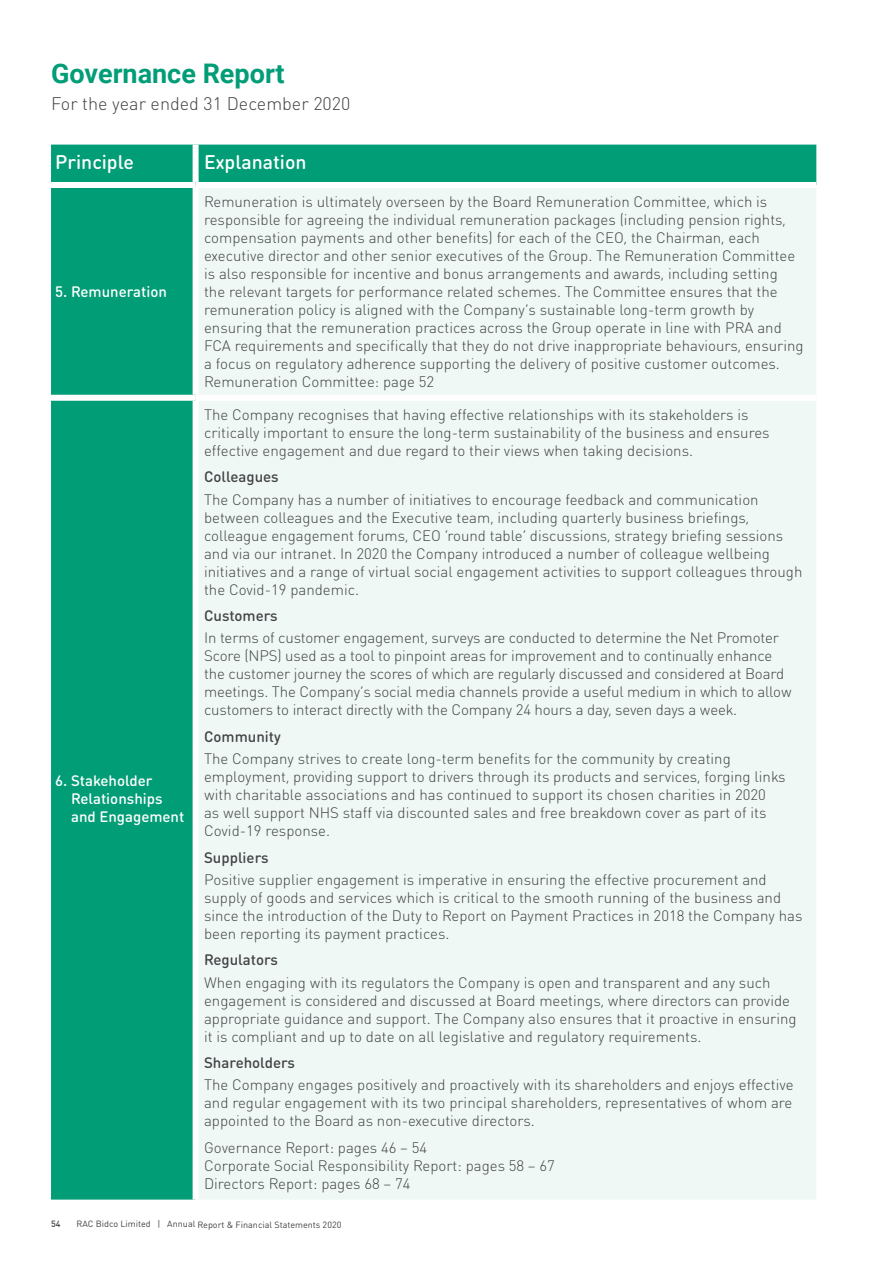
<style>
.page{position:relative;width:893px;height:1263px;background:#fff}
.page>*{position:absolute;margin:0;border:0;box-sizing:border-box;transform-origin:0 0}
.Page_Start_Heading{font:700 27px "Roboto";color:#009d76}
.Sub_Head_1_Grey{font:500 19.5px "DIN Round OT";color:#fff}
.Page_Start_Sub_Headi{font:300 18px "DIN Round OT";color:#434246}
.Light_Table_Ranged_L{font:300 15px/18px "DIN Round OT";color:#434246}
.Sub_Head_2_11pt_Grey{font:500 15px "DIN Round OT";color:#434246}
.Bold_Table_Ranged_Le{font:500 15px/18px "DIN Round OT";color:#fff}
.t1{font:9px "DIN Round OT";letter-spacing:-.005em;color:#434246}
.t2{font:500 9px "DIN Round OT";color:#434246}
</style>
<div class="page">
<div style="left:51px;top:145px;width:765px;height:37px;background:#009d76"></div>
<div style="left:51px;top:188px;width:142px;height:1011px;background:#009d76"></div>
<div style="left:199px;top:188px;width:617px;height:1011px;background:#eff8f5"></div>
<div style="left:193px;top:145px;width:6px;height:37px;background:#fff"></div>
<div style="left:51px;top:395px;width:145px;height:6px;background:#fff"></div>
<div style="left:196px;top:395px;width:620px;height:6px;background:#fff"></div>
<p class="Page_Start_Heading" style="left:51px;top:54px;width:235px">Governance Report</p>
<p class="Page_Start_Sub_Headi" style="left:51px;top:92px;width:301px">For the year ended 31 December 2020</p>
<p class="Sub_Head_1_Grey" style="left:55px;top:150px;width:80px">Principle</p>
<p class="Sub_Head_1_Grey" style="left:204px;top:150px;width:104px">Explanation</p>
<p class="Bold_Table_Ranged_Le" style="left:55px;top:282px;width:113px">5. Remuneration</p>
<p class="Bold_Table_Ranged_Le" style="left:71px;top:772px;width:115px;text-indent:-16px">6. Stakeholder<br>Relationships and Engagement</p>
<p class="Light_Table_Ranged_L" style="left:204px;top:193px;width:601px">Remuneration is ultimately overseen by the Board Remuneration Committee, which is responsible for agreeing the individual remuneration packages (including pension rights, compensation payments and other benefits) for each of the CEO, the Chairman, each executive director and other senior executives of the Group. The Remuneration Committee is also responsible for incentive and bonus arrangements and awards, including setting<br>the relevant targets for performance related schemes. The Committee ensures that the remuneration policy is aligned with the Company’s sustainable long-term growth by ensuring that the remuneration practices across the Group operate in line with PRA and FCA requirements and specifically that they do not drive inappropriate behaviours, ensuring a focus on regulatory adherence supporting the delivery of positive customer outcomes.<br>Remuneration Committee: page 52</p>
<p class="Light_Table_Ranged_L" style="left:204px;top:405px;width:567px">The Company recognises that having effective relationships with its stakeholders is critically important to ensure the long-term sustainability of the business and ensures effective engagement and due regard to their views when taking decisions.</p>
<p class="Sub_Head_2_11pt_Grey" style="left:204px;top:467px;width:76px">Colleagues</p>
<p class="Light_Table_Ranged_L" style="left:204px;top:490px;width:600px">The Company has a number of initiatives to encourage feedback and communication between colleagues and the Executive team, including quarterly business briefings, colleague engagement forums, CEO ‘round table’ discussions, strategy briefing sessions and via our intranet. In 2020 the Company introduced a number of colleague wellbeing initiatives and a range of virtual social engagement activities to support colleagues through the Covid-19 pandemic.</p>
<p class="Sub_Head_2_11pt_Grey" style="left:204px;top:606px;width:75px">Customers</p>
<p class="Light_Table_Ranged_L" style="left:204px;top:629px;width:589px">In terms of customer engagement, surveys are conducted to determine the Net Promoter Score (NPS) used as a tool to pinpoint areas for improvement and to continually enhance the customer journey the scores of which are regularly discussed and considered at Board meetings. The Company’s social media channels provide a useful medium in which to allow customers to interact directly with the Company 24 hours a day, seven days a week.</p>
<p class="Sub_Head_2_11pt_Grey" style="left:204px;top:727px;width:78px">Community</p>
<p class="Light_Table_Ranged_L" style="left:204px;top:750px;width:583px">The Company strives to create long-term benefits for the community by creating employment, providing support to drivers through its products and services, forging links with charitable associations and has continued to support its chosen charities in 2020<br>as well support NHS staff via discounted sales and free breakdown cover as part of its Covid-19 response.</p>
<p class="Sub_Head_2_11pt_Grey" style="left:204px;top:848px;width:66px">Suppliers</p>
<p class="Light_Table_Ranged_L" style="left:204px;top:870px;width:600px">Positive supplier engagement is imperative in ensuring the effective procurement and supply of goods and services which is critical to the smooth running of the business and since the introduction of the Duty to Report on Payment Practices in 2018 the Company has been reporting its payment practices.</p>
<p class="Sub_Head_2_11pt_Grey" style="left:204px;top:950px;width:75px">Regulators</p>
<p class="Light_Table_Ranged_L" style="left:204px;top:973px;width:594px">When engaging with its regulators the Company is open and transparent and any such engagement is considered and discussed at Board meetings, where directors can provide appropriate guidance and support. The Company also ensures that it proactive in ensuring it is compliant and up to date on all legislative and regulatory requirements.</p>
<p class="Sub_Head_2_11pt_Grey" style="left:204px;top:1053px;width:92px">Shareholders</p>
<p class="Light_Table_Ranged_L" style="left:204px;top:1076px;width:591px;text-align:justify">The Company engages positively and proactively with its shareholders and enjoys effective and regular engagement with its two principal shareholders, representatives of whom are appointed to the Board as non-executive directors.</p>
<p class="Light_Table_Ranged_L" style="left:204px;top:1138px;width:352px">Governance Report: pages 46 – 54<br>Corporate Social Responsibility Report: pages 58 – 67<br>Directors Report: pages 68 – 74</p>
<p class="t2" style="left:51px;top:1218px;width:11px">54</p>
<p class="t1" style="left:77px;top:1219px;width:266px">RAC Bidco Limited | Annual Report &amp; Financial Statements 2020</p>
</div>
